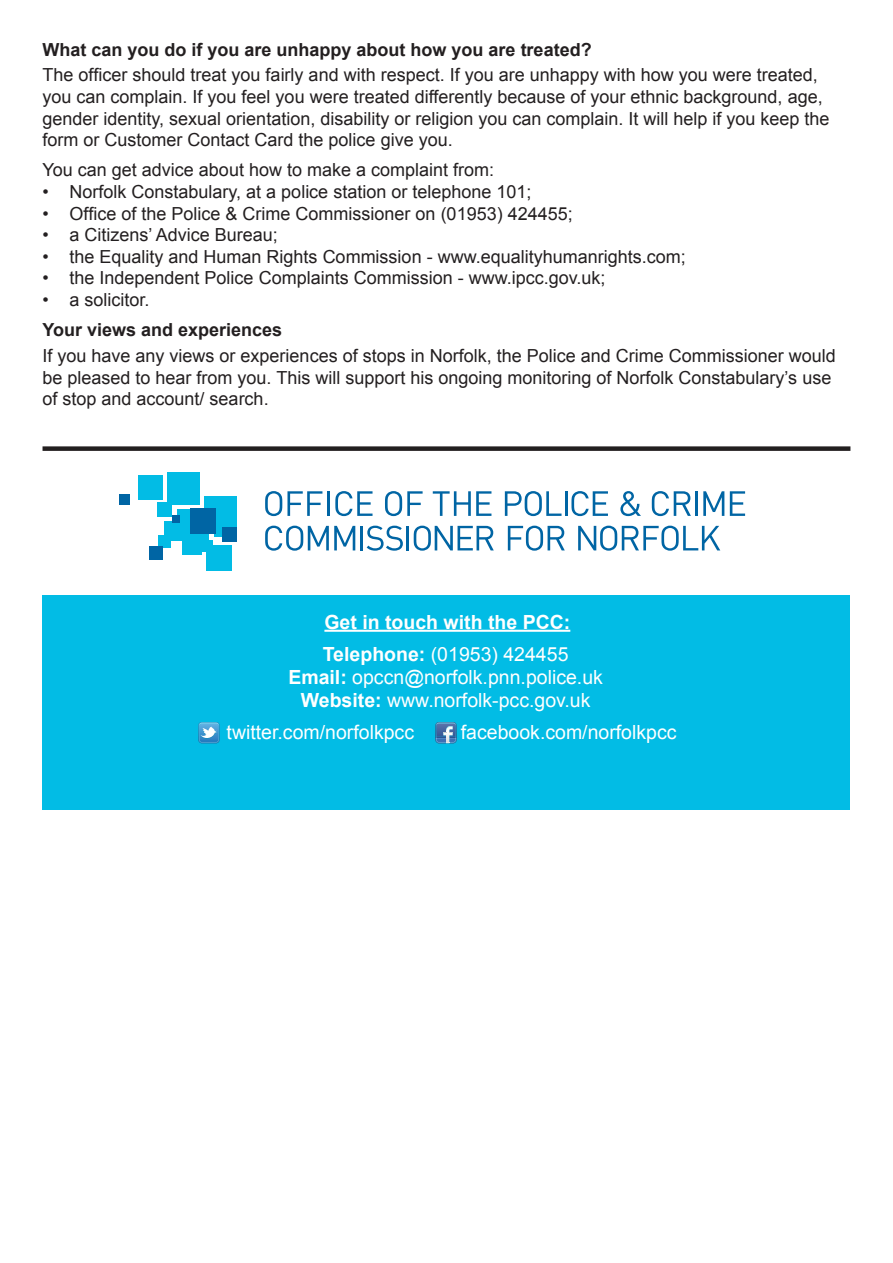
<style>
.page{position:relative;width:893px;height:1263px;background:#fff}
.page>*{position:absolute;margin:0;border:0;box-sizing:border-box;transform-origin:0 0}
.t1{font:19.5px "Arial";color:#fff}
.t2{font:700 19.5px "Arial";color:#fff}
.t3{font:18px/21.6px "Arial";color:#231f20}
.t4{font:700 18px "Arial";color:#231f20}
.s1{font-weight:700}
</style>
<div class="page">
<div style="left:138px;top:475px;width:25px;height:24px;background:#02bce5"></div>
<div style="left:167px;top:472px;width:32px;height:33px;background:#02bce5"></div>
<div style="left:157px;top:502px;width:15px;height:15px;background:#02bce5"></div>
<div style="left:158px;top:535px;width:12px;height:13px;background:#02bce5"></div>
<div style="left:164px;top:521px;width:19px;height:20px;background:#02bce5"></div>
<div style="left:178px;top:510px;width:26px;height:26px;background:#02bce5"></div>
<div style="left:204px;top:496px;width:33px;height:32px;background:#02bce5"></div>
<div style="left:215px;top:523px;width:14px;height:14px;background:#02bce5"></div>
<div style="left:206px;top:545px;width:26px;height:25px;background:#02bce5"></div>
<div style="left:201px;top:540px;width:11px;height:12px;background:#02bce5"></div>
<svg style="left:190px;top:533px;width:19px;height:7px"></svg>
<div style="left:183px;top:535px;width:19px;height:19px;background:#02bce5"></div>
<div style="left:190px;top:508px;width:25px;height:25px;background:#0065a4"></div>
<div style="left:222px;top:527px;width:15px;height:15px;background:#0065a4"></div>
<div style="left:119px;top:494px;width:10px;height:10px;background:#0065a4"></div>
<div style="left:172px;top:515px;width:8px;height:8px;background:#0065a4"></div>
<div style="left:149px;top:546px;width:14px;height:14px;background:#0065a4"></div>
<svg style="left:265px;top:491px;width:57px;height:25px"></svg>
<hr style="left:328px;top:491px;width:2px;height:25px;background:#0065a4">
<svg style="left:335px;top:491px;width:38px;height:25px"></svg>
<svg style="left:385px;top:491px;width:38px;height:25px"></svg>
<svg style="left:433px;top:491px;width:58px;height:25px"></svg>
<svg style="left:505px;top:491px;width:56px;height:25px"></svg>
<hr style="left:565px;top:491px;width:3px;height:25px;background:#0065a4">
<svg style="left:571px;top:491px;width:37px;height:25px"></svg>
<svg style="left:620px;top:491px;width:21px;height:25px"></svg>
<svg style="left:652px;top:491px;width:39px;height:25px"></svg>
<hr style="left:695px;top:491px;width:3px;height:25px;background:#0065a4">
<svg style="left:703px;top:491px;width:21px;height:25px"></svg>
<svg style="left:730px;top:491px;width:15px;height:25px"></svg>
<svg style="left:265px;top:526px;width:90px;height:25px"></svg>
<hr style="left:360px;top:526px;width:3px;height:24px;background:#0065a4">
<svg style="left:367px;top:526px;width:36px;height:25px"></svg>
<hr style="left:407px;top:526px;width:2px;height:24px;background:#0065a4">
<svg style="left:414px;top:526px;width:80px;height:25px"></svg>
<svg style="left:508px;top:526px;width:57px;height:25px"></svg>
<svg style="left:578px;top:526px;width:142px;height:25px"></svg>
<div style="left:43px;top:595px;width:807px;height:215px;background:#02bce5"></div>
<hr style="left:324px;top:630px;width:246px;height:2px;background:#fff">
<svg style="left:435px;top:722px;width:22px;height:22px"></svg>
<img style="left:436px;top:723px;width:20px;height:3px">
<svg style="left:198px;top:722px;width:22px;height:21px"></svg>
<div style="left:43px;top:446px;width:807px;height:5px;background:#231f20"></div>
<p class="t4" style="left:43px;top:37px;width:551px">What can you do if you are unhappy about how you are treated?</p>
<p class="t3" style="left:43px;top:65px;width:789px">The officer should treat you fairly and with respect. If you are unhappy with how you were treated, you can complain. If you feel you were treated differently because of your ethnic background, age, gender identity, sexual orientation, disability or religion you can complain. It will help if you keep the form or Customer Contact Card the police give you.</p>
<p class="t3" style="left:43px;top:159px;width:453px">You can get advice about how to make a complaint from:</p>
<p class="t3" style="left:43px;top:181px;width:490px">• Norfolk Constabulary, at a police station or telephone 101;</p>
<p class="t3" style="left:43px;top:203px;width:532px">• Office of the Police &amp; Crime Commissioner on (01953) 424455;</p>
<p class="t3" style="left:43px;top:224px;width:237px">• a Citizens’ Advice Bureau;</p>
<p class="t3" style="left:43px;top:246px;width:645px">• the Equality and Human Rights Commission - www.equalityhumanrights.com;</p>
<p class="t3" style="left:43px;top:267px;width:564px">• the Independent Police Complaints Commission - www.ipcc.gov.uk;</p>
<p class="t3" style="left:43px;top:289px;width:109px">• a solicitor.</p>
<p class="t4" style="left:43px;top:318px;width:241px">Your views and experiences</p>
<p class="t3" style="left:43px;top:345px;width:795px">If you have any views or experiences of stops in Norfolk, the Police and Crime Commissioner would be pleased to hear from you. This will support his ongoing monitoring of Norfolk Constabulary’s use of stop and account/ search.</p>
<p class="t2" style="left:324px;top:609px;width:247px">Get in touch with the PCC:</p>
<p class="t1" style="left:323px;top:641px;width:247px"><span class="s1">Telephone:</span> (01953) 424455</p>
<p class="t1" style="left:288px;top:664px;width:316px"><span class="s1">Email:</span> opccn@norfolk.pnn.police.uk</p>
<p class="t1" style="left:301px;top:688px;width:291px"><span class="s1">Website:</span> www.norfolk-pcc.gov.uk</p>
<p class="t1" style="left:227px;top:720px;width:189px">twitter.com/norfolkpcc</p>
<p class="t1" style="left:461px;top:720px;width:217px">facebook.com/norfolkpcc</p>
</div>
